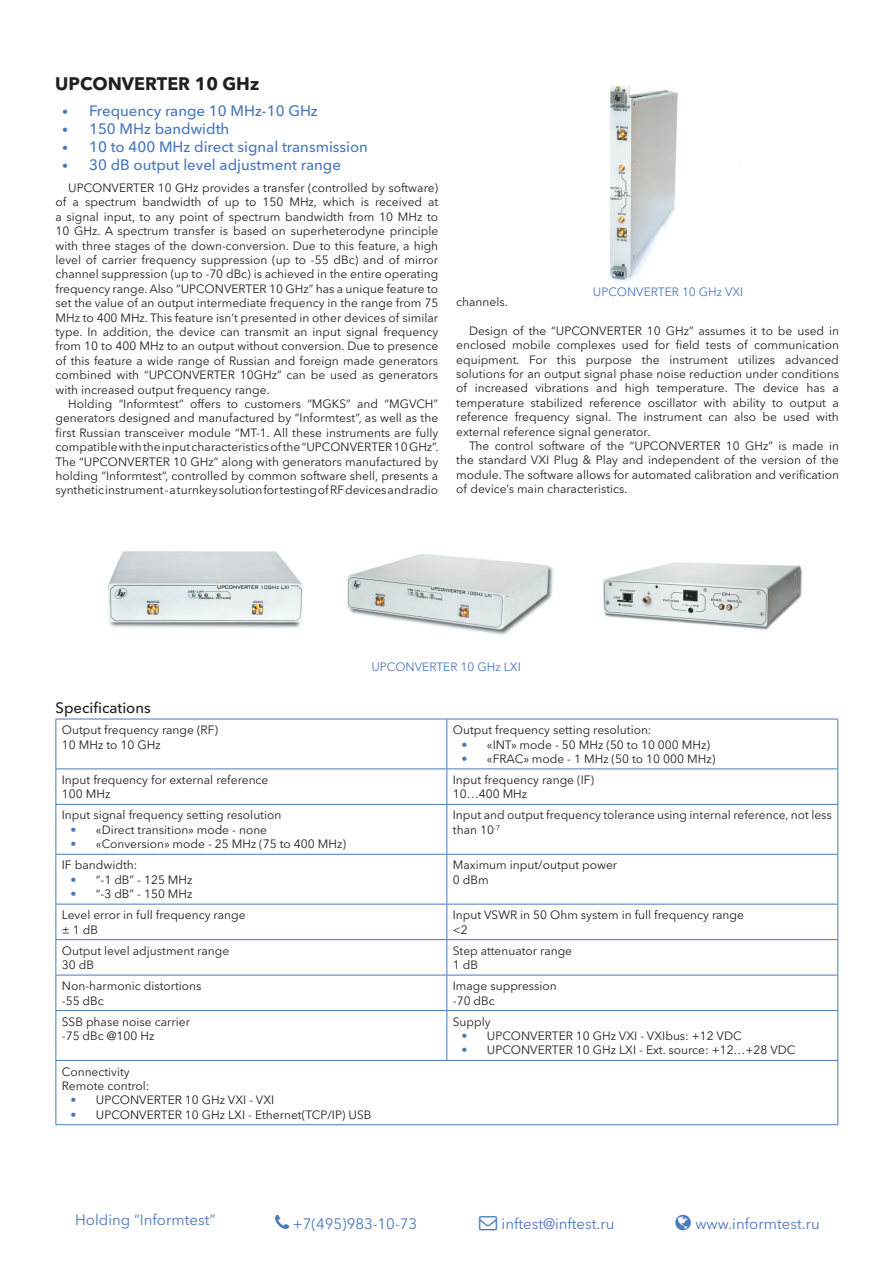
<style>
.page{position:relative;width:893px;height:1263px;background:#fff}
.page>*{position:absolute;margin:0;border:0;box-sizing:border-box;transform-origin:0 0}
.t1{font:700 18px "Avenir Next Cyr";color:#231f20}
.t2{font:500 15px "Avenir Next Cyr";color:#4a78bd}
.t3{font:15px "Avenir Next Cyr";color:#4a78bd}
.t4{font:500 15px "Avenir Next Cyr";color:#231f20}
.Описание_модулей{font:12px/14.4px "Avenir Next Cyr";color:#231f20;text-align:justify}
.ТТХ{font:12px/14.4px "Avenir Next Cyr";color:#231f20}
.t5{font:12px "Avenir Next Cyr";color:#4a78bd}
.s1{font-weight:400;font-size:12px}
.s2{color:#4a78bd}
</style>
<div class="page">
<hr style="left:446px;top:719px;width:1px;height:49px;background:#4a78bd">
<hr style="left:55px;top:768px;width:392px;height:1px;background:#4a78bd">
<hr style="left:447px;top:768px;width:391px;height:1px;background:#4a78bd">
<hr style="left:446px;top:769px;width:1px;height:35px;background:#4a78bd">
<hr style="left:55px;top:804px;width:392px;height:1px;background:#4a78bd">
<hr style="left:447px;top:804px;width:391px;height:1px;background:#4a78bd">
<hr style="left:446px;top:805px;width:1px;height:49px;background:#4a78bd">
<hr style="left:55px;top:854px;width:392px;height:1px;background:#4a78bd">
<hr style="left:447px;top:854px;width:391px;height:1px;background:#4a78bd">
<hr style="left:446px;top:855px;width:1px;height:49px;background:#4a78bd">
<hr style="left:55px;top:904px;width:392px;height:1px;background:#4a78bd">
<hr style="left:447px;top:904px;width:391px;height:1px;background:#4a78bd">
<hr style="left:446px;top:904px;width:1px;height:35px;background:#4a78bd">
<hr style="left:55px;top:939px;width:392px;height:1px;background:#4a78bd">
<hr style="left:447px;top:939px;width:391px;height:1px;background:#4a78bd">
<hr style="left:446px;top:940px;width:1px;height:35px;background:#4a78bd">
<hr style="left:55px;top:975px;width:392px;height:1px;background:#4a78bd">
<hr style="left:447px;top:975px;width:391px;height:1px;background:#4a78bd">
<hr style="left:446px;top:975px;width:1px;height:35px;background:#4a78bd">
<hr style="left:55px;top:1010px;width:392px;height:1px;background:#4a78bd">
<hr style="left:447px;top:1010px;width:391px;height:1px;background:#4a78bd">
<hr style="left:446px;top:1011px;width:1px;height:49px;background:#4a78bd">
<hr style="left:55px;top:719px;width:392px;height:1px;background:#4a78bd">
<hr style="left:55px;top:719px;width:1px;height:49px;background:#4a78bd">
<hr style="left:447px;top:719px;width:391px;height:1px;background:#4a78bd">
<hr style="left:837px;top:719px;width:1px;height:49px;background:#4a78bd">
<hr style="left:55px;top:769px;width:1px;height:35px;background:#4a78bd">
<hr style="left:837px;top:769px;width:1px;height:35px;background:#4a78bd">
<hr style="left:55px;top:805px;width:1px;height:49px;background:#4a78bd">
<hr style="left:837px;top:805px;width:1px;height:49px;background:#4a78bd">
<hr style="left:55px;top:855px;width:1px;height:49px;background:#4a78bd">
<hr style="left:837px;top:855px;width:1px;height:49px;background:#4a78bd">
<hr style="left:55px;top:904px;width:1px;height:35px;background:#4a78bd">
<hr style="left:837px;top:904px;width:1px;height:35px;background:#4a78bd">
<hr style="left:55px;top:940px;width:1px;height:35px;background:#4a78bd">
<hr style="left:837px;top:940px;width:1px;height:35px;background:#4a78bd">
<hr style="left:55px;top:975px;width:1px;height:35px;background:#4a78bd">
<hr style="left:837px;top:975px;width:1px;height:35px;background:#4a78bd">
<hr style="left:55px;top:1011px;width:1px;height:49px;background:#4a78bd">
<hr style="left:837px;top:1011px;width:1px;height:49px;background:#4a78bd">
<hr style="left:55px;top:1124px;width:392px;height:1px;background:#4a78bd">
<hr style="left:447px;top:1124px;width:391px;height:1px;background:#4a78bd">
<hr style="left:55px;top:1060px;width:392px;height:1px;background:#4a78bd">
<hr style="left:55px;top:1061px;width:1px;height:63px;background:#4a78bd">
<hr style="left:447px;top:1060px;width:391px;height:1px;background:#4a78bd">
<hr style="left:837px;top:1061px;width:1px;height:63px;background:#4a78bd">
<img style="left:108px;top:551px;width:195px;height:77px">
<img style="left:347px;top:554px;width:206px;height:81px">
<img style="left:603px;top:562px;width:199px;height:68px">
<img style="left:609px;top:85px;width:69px;height:197px">
<p class="t1" style="left:55px;top:73px;width:205px">UPCONVERTER 10 GHz</p>
<p class="t2" style="left:62px;top:101px;width:257px"><span class="s1">•</span> Frequency range 10 MHz-10 GHz</p>
<p class="t2" style="left:62px;top:119px;width:169px"><span class="s1">•</span> 150 MHz bandwidth</p>
<p class="t2" style="left:62px;top:137px;width:307px"><span class="s1">•</span> 10 to 400 MHz direct signal transmission</p>
<p class="t2" style="left:62px;top:155px;width:280px"><span class="s1">•</span> 30 dB output level adjustment range</p>
<p class="Описание_модулей" style="left:55px;top:181px;width:384px;text-indent:13px">UPCONVERTER 10 GHz provides a transfer (controlled by software) of a spectrum bandwidth of up to 150 MHz, which is received at a signal input, to any point of spectrum bandwidth from 10 MHz to 10 GHz. A spectrum transfer is based on superheterodyne principle with three stages of the down-conversion. Due to this feature, a high level of carrier frequency suppression (up to -55 dBc) and of mirror channel suppression (up to -70 dBc) is achieved in the entire operating frequency range. Also “UPCONVERTER 10 GHz” has a unique feature to set the value of an output intermediate frequency in the range from 75<br>MHz to 400 MHz. This feature isn’t presented in other devices of similar type. In addition, the device can transmit an input signal frequency from 10 to 400 MHz to an output without conversion. Due to presence of this feature a wide range of Russian and foreign made generators combined with “UPCONVERTER 10GHz” can be used as generators with increased output frequency range.</p>
<p class="Описание_модулей" style="left:55px;top:397px;width:385px;text-indent:13px">Holding “Informtest” offers to customers “MGKS” and “MGVCH” generators designed and manufactured by “Informtest”, as well as the first Russian transceiver module “MT-1. All these instruments are fully compatible with the input characteristics of the “UPCONVERTER 10 GHz”.<br>The “UPCONVERTER 10 GHz” along with generators manufactured by holding “Informtest”, controlled by common software shell, presents a synthetic instrument - a turnkey solution for testing of RF devices and radio</p>
<p class="t5" style="left:593px;top:285px;width:152px">UPCONVERTER 10 GHz VXI</p>
<p class="Описание_модулей" style="left:456px;top:295px;width:53px">channels.</p>
<p class="Описание_модулей" style="left:456px;top:323px;width:384px;text-indent:13px">Design of the “UPCONVERTER 10 GHz” assumes it to be used in enclosed mobile complexes used for field tests of communication equipment. For this purpose the instrument utilizes advanced solutions for an output signal phase noise reduction under conditions of increased vibrations and high temperature. The device has a temperature stabilized reference oscillator with ability to output a reference frequency signal. The instrument can also be used with external reference signal generator.</p>
<p class="Описание_модулей" style="left:456px;top:439px;width:384px;text-indent:13px">The control software of the “UPCONVERTER 10 GHz” is made in the standard VXI Plug &amp; Play and independent of the version of the module. The software allows for automated calibration and verification of device’s main characteristics.</p>
<p class="t5" style="left:371px;top:660px;width:151px">UPCONVERTER 10 GHz LXI</p>
<p class="t4" style="left:55px;top:698px;width:97px">Specifications</p>
<p class="ТТХ" style="left:62px;top:723px;width:158px">Output frequency range (RF)</p>
<p class="ТТХ" style="left:62px;top:737px;width:100px">10 MHz to 10 GHz</p>
<p class="ТТХ" style="left:453px;top:723px;width:200px">Output frequency setting resolution:</p>
<p class="Описание_модулей" style="left:461px;top:737px;width:250px"><span class="s2">•</span> «INT» mode - 50 MHz (50 to 10 000 MHz)</p>
<p class="Описание_модулей" style="left:461px;top:751px;width:255px"><span class="s2">•</span> «FRAC» mode - 1 MHz (50 to 10 000 MHz)</p>
<p class="ТТХ" style="left:62px;top:773px;width:208px">Input frequency for external reference</p>
<p class="ТТХ" style="left:62px;top:787px;width:50px">100 MHz</p>
<p class="ТТХ" style="left:453px;top:773px;width:143px">Input frequency range (IF)</p>
<p class="ТТХ" style="left:453px;top:787px;width:76px">10…400 MHz</p>
<p class="ТТХ" style="left:62px;top:808px;width:221px">Input signal frequency setting resolution</p>
<p class="Описание_модулей" style="left:70px;top:822px;width:198px"><span class="s2">•</span> «Direct transition» mode - none</p>
<p class="Описание_модулей" style="left:70px;top:837px;width:277px"><span class="s2">•</span> «Conversion» mode - 25 MHz (75 to 400 MHz)</p>
<p class="ТТХ" style="left:453px;top:808px;width:380px">Input and output frequency tolerance using internal reference, not less than 10<sup>-7</sup></p>
<p class="ТТХ" style="left:62px;top:858px;width:77px">IF bandwidth:</p>
<p class="Описание_модулей" style="left:70px;top:872px;width:124px"><span class="s2">•</span> “-1 dB” - 125 MHz</p>
<p class="Описание_модулей" style="left:70px;top:887px;width:124px"><span class="s2">•</span> “-3 dB” - 150 MHz</p>
<p class="ТТХ" style="left:453px;top:858px;width:166px">Maximum input/output power</p>
<p class="ТТХ" style="left:453px;top:872px;width:37px">0 dBm</p>
<p class="ТТХ" style="left:62px;top:908px;width:185px">Level error in full frequency range</p>
<p class="ТТХ" style="left:62px;top:922px;width:38px">± 1 dB</p>
<p class="ТТХ" style="left:453px;top:908px;width:293px">Input VSWR in 50 Ohm system in full frequency range</p>
<p class="ТТХ" style="left:453px;top:922px;width:16px">&lt;2</p>
<p class="ТТХ" style="left:62px;top:943px;width:169px">Output level adjustment range</p>
<p class="ТТХ" style="left:62px;top:958px;width:34px">30 dB</p>
<p class="ТТХ" style="left:453px;top:943px;width:121px">Step attenuator range</p>
<p class="ТТХ" style="left:453px;top:958px;width:27px">1 dB</p>
<p class="ТТХ" style="left:62px;top:979px;width:141px">Non-harmonic distortions</p>
<p class="ТТХ" style="left:62px;top:993px;width:44px">-55 dBc</p>
<p class="ТТХ" style="left:453px;top:979px;width:106px">Image suppression</p>
<p class="ТТХ" style="left:453px;top:993px;width:44px">-70 dBc</p>
<p class="ТТХ" style="left:62px;top:1014px;width:130px">SSB phase noise carrier</p>
<p class="ТТХ" style="left:62px;top:1029px;width:94px">-75 dBc @100 Hz</p>
<p class="ТТХ" style="left:453px;top:1014px;width:39px">Supply</p>
<p class="Описание_модулей" style="left:461px;top:1029px;width:282px"><span class="s2">•</span> UPCONVERTER 10 GHz VXI - VXIbus: +12 VDC</p>
<p class="Описание_модулей" style="left:461px;top:1043px;width:336px"><span class="s2">•</span> UPCONVERTER 10 GHz LXI - Ext. source: +12…+28 VDC</p>
<p class="ТТХ" style="left:62px;top:1064px;width:69px">Connectivity</p>
<p class="ТТХ" style="left:62px;top:1078px;width:89px">Remote control:</p>
<p class="Описание_модулей" style="left:70px;top:1093px;width:205px"><span class="s2">•</span> UPCONVERTER 10 GHz VXI - VXI</p>
<p class="Описание_модулей" style="left:70px;top:1107px;width:303px"><span class="s2">•</span> UPCONVERTER 10 GHz LXI - Ethernet(TCP/IP) USB</p>
<p class="t3" style="left:75px;top:1210px;width:142px">Holding “Informtest”</p>
<p class="t3" style="left:293px;top:1215px;width:126px">+7(495)983-10-73</p>
<p class="t3" style="left:502px;top:1215px;width:114px">inftest@inftest.ru</p>
<p class="t3" style="left:695px;top:1215px;width:126px">www.informtest.ru</p>
</div>
